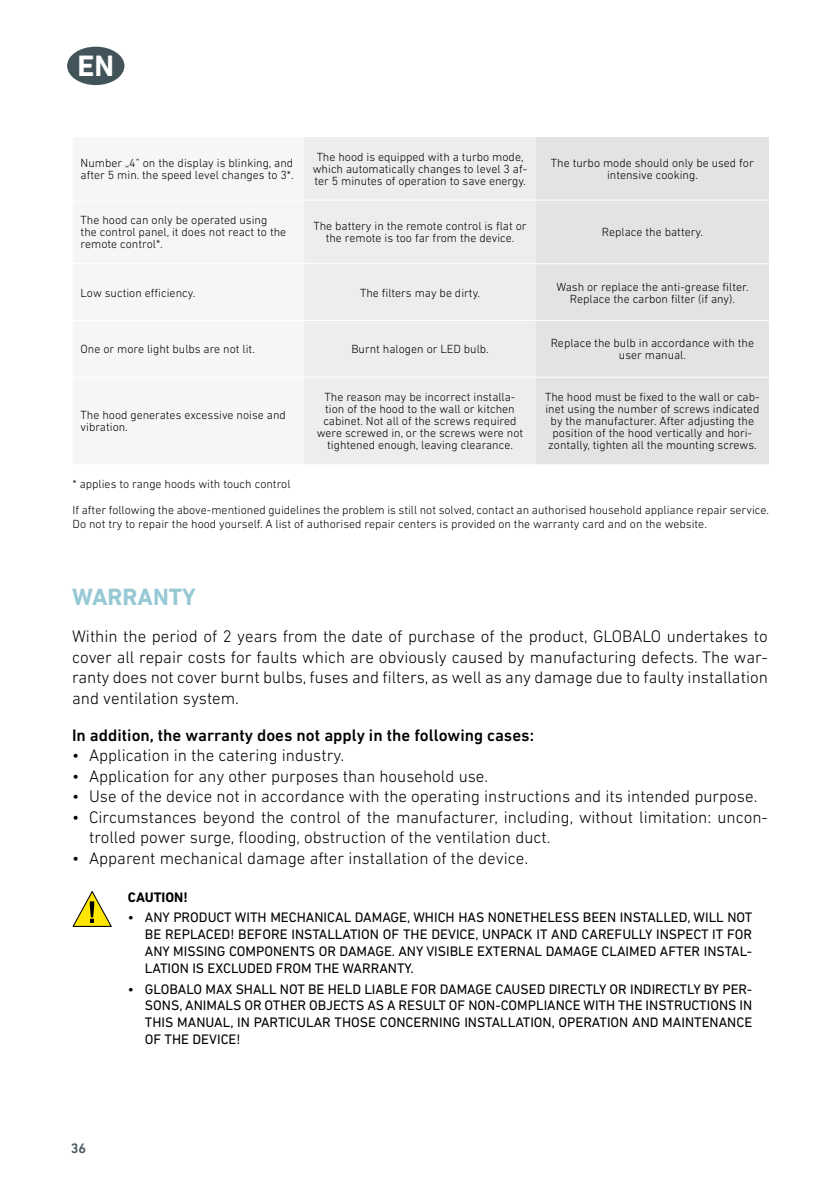
<style>
.page{position:relative;width:840px;height:1191px;background:#fff}
.page>*{position:absolute;margin:0;border:0;box-sizing:border-box;transform-origin:0 0}
.t1{font:700 30px "DIN Next LT Pro";color:#fff}
.t2{font:700 24px "DIN Next LT Pro";color:#97c9d5}
.t3{font:300 17px/20.4px "DIN Next LT Pro";color:#000;text-align:justify}
.t4{font:500 17px "DIN Next LT Pro";color:#000}
.t5{font:14px/16.8px "DIN Next LT Pro";color:#000;text-align:justify}
.t6{font:700 14px "DIN Next LT Pro";color:#000}
.t7{font:500 14px "DIN Next LT Pro";color:#42535a}
.t8{font:300 12px/12px "DIN Next LT Pro";color:#000;text-align:center}
</style>
<div class="page">
<div style="left:67px;top:47px;width:57px;height:38px;background:#42535a;border-radius:50%"></div>
<div style="left:304px;top:137px;width:231px;height:327px;background:#ededed"></div>
<div style="left:535px;top:137px;width:233px;height:327px;background:#e3e3e3"></div>
<hr style="left:304px;top:200px;width:231px;height:1px;background:#fff">
<hr style="left:535px;top:200px;width:233px;height:1px;background:#fff">
<hr style="left:304px;top:263px;width:231px;height:1px;background:#fff">
<hr style="left:535px;top:263px;width:233px;height:1px;background:#fff">
<hr style="left:304px;top:320px;width:231px;height:1px;background:#fff">
<hr style="left:535px;top:320px;width:233px;height:1px;background:#fff">
<hr style="left:304px;top:377px;width:231px;height:1px;background:#fff">
<hr style="left:535px;top:377px;width:233px;height:1px;background:#fff">
<svg style="left:72px;top:891px;width:40px;height:36px"></svg>
<h1 class="t1" style="left:77px;top:48px;width:38px">EN</h1>
<p class="t8" style="left:81px;top:156px;width:214px;text-align:left">Number „4” on the display is blinking, and after 5 min. the speed level changes to 3*.</p>
<p class="t8" style="left:312px;top:150px;width:216px">The hood is equipped with a turbo mode, which automatically changes to level 3 af&shy;ter 5 minutes of operation to save energy.</p>
<p class="t8" style="left:550px;top:156px;width:204px">The turbo mode should only be used for intensive cooking.</p>
<p class="t8" style="left:81px;top:214px;width:207px;text-align:left">The hood can only be operated using the control panel, it does not react to the remote control*.</p>
<p class="t8" style="left:313px;top:220px;width:214px">The battery in the remote control is flat or the remote is too far from the device.</p>
<p class="t8" style="left:601px;top:226px;width:103px">Replace the battery.</p>
<p class="t8" style="left:81px;top:286px;width:116px">Low suction efficiency.</p>
<p class="t8" style="left:360px;top:286px;width:122px">The filters may be dirty.</p>
<p class="t8" style="left:556px;top:280px;width:194px">Wash or replace the anti-grease filter.<br>Replace the carbon filter (if any).</p>
<p class="t8" style="left:81px;top:343px;width:176px">One or more light bulbs are not lit.</p>
<p class="t8" style="left:351px;top:343px;width:139px">Burnt halogen or LED bulb.</p>
<p class="t8" style="left:550px;top:337px;width:205px">Replace the bulb in accordance with the user manual.</p>
<p class="t8" style="left:316px;top:391px;width:208px">The reason may be incorrect installa&shy;tion of the hood to the wall or kitchen cabinet. Not all of the screws required were screwed in, or the screws were not tightened enough, leaving clearance.</p>
<p class="t8" style="left:545px;top:391px;width:216px">The hood must be fixed to the wall or cab&shy;inet using the number of screws indicated by the manufacturer. After adjusting the position of the hood vertically and hori&shy;zontally, tighten all the mounting screws.</p>
<p class="t8" style="left:72px;top:471px;width:697px;line-height:25.8px;text-align:left">* applies to range hoods with touch control<br>If after following the above-mentioned guidelines the problem is still not solved, contact an authorised household appliance repair service.</p>
<p class="t8" style="left:72px;top:518px;width:635px">Do not try to repair the hood yourself. A list of authorised repair centers is provided on the warranty card and on the website.</p>
<p class="t8" style="left:81px;top:409px;width:207px;text-align:left">The hood generates excessive noise and vibration.</p>
<h2 class="t2" style="left:72px;top:583px;width:125px">WARRANTY</h2>
<p class="t3" style="left:72px;top:626px;width:697px">Within the period of 2 years from the date of purchase of the product, GLOBALO undertakes to cover all repair costs for faults which are obviously caused by manufacturing defects. The war&shy;ranty does not cover burnt bulbs, fuses and filters, as well as any damage due to faulty installation and ventilation system.</p>
<h3 class="t4" style="left:72px;top:725px;width:463px">In addition, the warranty does not apply in the following cases:</h3>
<h3 class="t3" style="left:72px;top:745px;width:273px">• Application in the catering industry.</h3>
<h3 class="t3" style="left:72px;top:765px;width:417px">• Application for any other purposes than household use.</h3>
<h3 class="t3" style="left:72px;top:786px;width:686px">• Use of the device not in accordance with the operating instructions and its intended purpose.</h3>
<h3 class="t3" style="left:89px;top:806px;width:680px;text-indent:-17px">• Circumstances beyond the control of the manufacturer, including, without limitation: uncon&shy;trolled power surge, flooding, obstruction of the ventilation duct.</h3>
<h3 class="t3" style="left:72px;top:847px;width:457px">• Apparent mechanical damage after installation of the device.</h3>
<p class="t7" style="left:71px;top:1139px;width:17px">36</p>
<p class="t6" style="left:128px;top:888px;width:61px">CAUTION!</p>
<p class="t5" style="left:145px;top:909px;width:608px;text-indent:-17px">• ANY PRODUCT WITH MECHANICAL DAMAGE, WHICH HAS NONETHELESS BEEN INSTALLED, WILL NOT BE REPLACED! BEFORE INSTALLATION OF THE DEVICE, UNPACK IT AND CAREFULLY INSPECT IT FOR ANY MISSING COMPONENTS OR DAMAGE. ANY VISIBLE EXTERNAL DAMAGE CLAIMED AFTER INSTAL-LATION IS EXCLUDED FROM THE WARRANTY.</p>
<p class="t5" style="left:145px;top:980px;width:608px;text-indent:-17px">• GLOBALO MAX SHALL NOT BE HELD LIABLE FOR DAMAGE CAUSED DIRECTLY OR INDIRECTLY BY PER-SONS, ANIMALS OR OTHER OBJECTS AS A RESULT OF NON-COMPLIANCE WITH THE INSTRUCTIONS IN THIS MANUAL, IN PARTICULAR THOSE CONCERNING INSTALLATION, OPERATION AND MAINTENANCE OF THE DEVICE!</p>
</div>
